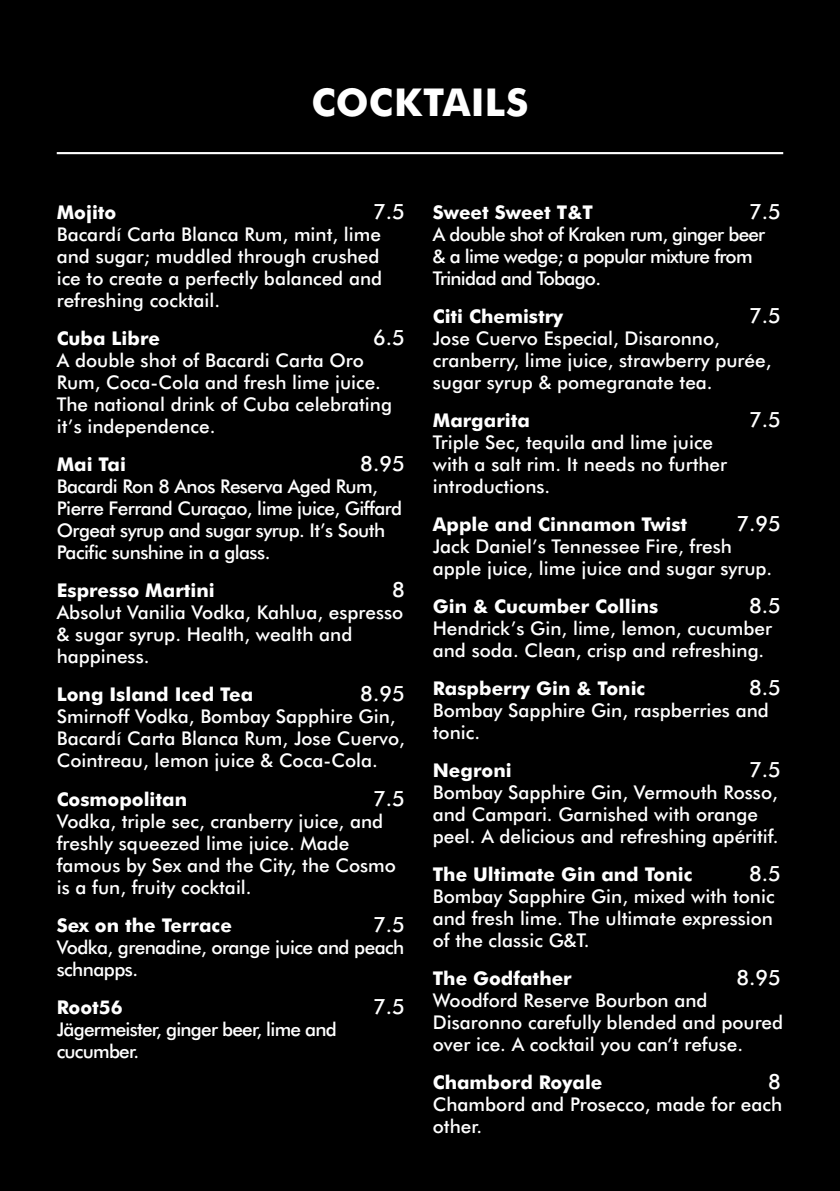
<style>
.page{position:relative;width:840px;height:1191px;background:#fff}
.page>*{position:absolute;margin:0;border:0;box-sizing:border-box;transform-origin:0 0}
.t1{font:700 38.4px "Futura BT";letter-spacing:.01em;color:#fff}
.t2{font:500 21px "Futura BT";color:#fff}
.t3{font:500 19px/22px "Futura BT";color:#fff}
.t4{font:700 19px "Futura BT";color:#fff}
.t5{font:500 19px/22px "Futura BT";letter-spacing:-.03em;color:#fff}
.t6{font:500 19px/22px "Futura BT";letter-spacing:-.04em;color:#fff}
</style>
<div class="page">
<div style="left:0;top:0;width:839px;height:1191px;background:#000"></div>
<hr style="left:57px;top:152px;width:725px;height:2px;background:#fff">
<h1 class="t1" style="left:311px;top:79px;width:219px">COCKTAILS</h1>
<p class="t4" style="left:57px;top:201px;width:61px">Mojito</p>
<p class="t2" style="left:373px;top:199px;width:33px">7.5</p>
<p class="t3" style="left:57px;top:223px;width:327px">Bacardí Carta Blanca Rum, mint, lime and sugar; muddled through crushed ice to create a perfectly balanced and refreshing cocktail.</p>
<p class="t4" style="left:57px;top:327px;width:105px">Cuba Libre</p>
<p class="t2" style="left:373px;top:325px;width:33px">6.5</p>
<p class="t3" style="left:57px;top:349px;width:336px">A double shot of Bacardi Carta Oro<br>Rum, Coca-Cola and fresh lime juice.<br>The national drink of Cuba celebrating it’s independence.</p>
<p class="t4" style="left:57px;top:453px;width:71px">Mai Tai</p>
<p class="t2" style="left:360px;top:451px;width:46px">8.95</p>
<p class="t5" style="left:57px;top:475px;width:347px">Bacardi Ron 8 Anos Reserva Aged Rum, Pierre Ferrand Curaçao, lime juice, Giffard Orgeat syrup and sugar syrup. It’s South Pacific sunshine in a glass.</p>
<p class="t4" style="left:57px;top:579px;width:159px">Espresso Martini</p>
<p class="t2" style="left:392px;top:577px;width:14px">8</p>
<p class="t3" style="left:57px;top:601px;width:348px">Absolut Vanilia Vodka, Kahlua, espresso &amp; sugar syrup. Health, wealth and happiness.</p>
<p class="t4" style="left:57px;top:683px;width:198px">Long Island Iced Tea</p>
<p class="t2" style="left:360px;top:681px;width:46px">8.95</p>
<p class="t3" style="left:57px;top:705px;width:349px">Smirnoff Vodka, Bombay Sapphire Gin,<br>Bacardí Carta Blanca Rum, Jose Cuervo,<br>Cointreau, lemon juice &amp; Coca-Cola.</p>
<p class="t4" style="left:57px;top:787px;width:132px">Cosmopolitan</p>
<p class="t2" style="left:373px;top:785px;width:33px">7.5</p>
<p class="t3" style="left:57px;top:809px;width:340px">Vodka, triple sec, cranberry juice, and freshly squeezed lime juice. Made famous by Sex and the City, the Cosmo is a fun, fruity cocktail.</p>
<p class="t4" style="left:57px;top:913px;width:176px">Sex on the Terrace</p>
<p class="t2" style="left:373px;top:911px;width:33px">7.5</p>
<p class="t5" style="left:57px;top:935px;width:349px">Vodka, grenadine, orange juice and peach schnapps.</p>
<p class="t4" style="left:57px;top:995px;width:67px">Root56</p>
<p class="t2" style="left:373px;top:993px;width:33px">7.5</p>
<p class="t6" style="left:57px;top:1017px;width:281px">Jägermeister, ginger beer, lime and cucumber.</p>
<p class="t4" style="left:432px;top:200px;width:162px">Sweet Sweet T&amp;T</p>
<p class="t2" style="left:748px;top:198px;width:33px">7.5</p>
<p class="t6" style="left:432px;top:223px;width:334px">A double shot of Kraken rum, ginger beer &amp; a lime wedge; a popular mixture from<br>Trinidad and Tobago.</p>
<p class="t4" style="left:432px;top:304px;width:132px">Citi Chemistry</p>
<p class="t2" style="left:748px;top:302px;width:33px">7.5</p>
<p class="t3" style="left:432px;top:327px;width:340px">Jose Cuervo Especial, Disaronno, cranberry, lime juice, strawberry purée, sugar syrup &amp; pomegranate tea.</p>
<p class="t4" style="left:432px;top:408px;width:99px">Margarita</p>
<p class="t2" style="left:748px;top:406px;width:33px">7.5</p>
<p class="t3" style="left:432px;top:431px;width:295px">Triple Sec, tequila and lime juice with a salt rim. It needs no further introductions.</p>
<p class="t4" style="left:432px;top:512px;width:256px">Apple and Cinnamon Twist</p>
<p class="t2" style="left:736px;top:510px;width:46px">7.95</p>
<p class="t3" style="left:432px;top:535px;width:341px">Jack Daniel’s Tennessee Fire, fresh apple juice, lime juice and sugar syrup.</p>
<p class="t4" style="left:432px;top:594px;width:227px">Gin &amp; Cucumber Collins</p>
<p class="t2" style="left:748px;top:592px;width:33px">8.5</p>
<p class="t3" style="left:432px;top:617px;width:340px">Hendrick’s Gin, lime, lemon, cucumber and soda. Clean, crisp and refreshing.</p>
<p class="t4" style="left:432px;top:676px;width:214px">Raspberry Gin &amp; Tonic</p>
<p class="t2" style="left:748px;top:674px;width:33px">8.5</p>
<p class="t3" style="left:432px;top:699px;width:337px">Bombay Sapphire Gin, raspberries and tonic.</p>
<p class="t4" style="left:432px;top:758px;width:80px">Negroni</p>
<p class="t2" style="left:748px;top:756px;width:33px">7.5</p>
<p class="t3" style="left:432px;top:781px;width:347px">Bombay Sapphire Gin, Vermouth Rosso, and Campari. Garnished with orange peel. A delicious and refreshing apéritif.</p>
<p class="t4" style="left:432px;top:862px;width:261px">The Ultimate Gin and Tonic</p>
<p class="t2" style="left:748px;top:860px;width:33px">8.5</p>
<p class="t3" style="left:432px;top:885px;width:343px;text-align:justify">Bombay Sapphire Gin, mixed with tonic and fresh lime. The ultimate expression of the classic G&amp;T.</p>
<p class="t4" style="left:432px;top:966px;width:140px">The Godfather</p>
<p class="t2" style="left:736px;top:964px;width:46px">8.95</p>
<p class="t3" style="left:432px;top:989px;width:352px">Woodford Reserve Bourbon and<br>Disaronno carefully blended and poured over ice. A cocktail you can’t refuse.</p>
<p class="t4" style="left:432px;top:1070px;width:171px">Chambord Royale</p>
<p class="t2" style="left:767px;top:1068px;width:14px">8</p>
<p class="t3" style="left:432px;top:1093px;width:350px">Chambord and Prosecco, made for each other.</p>
</div>
